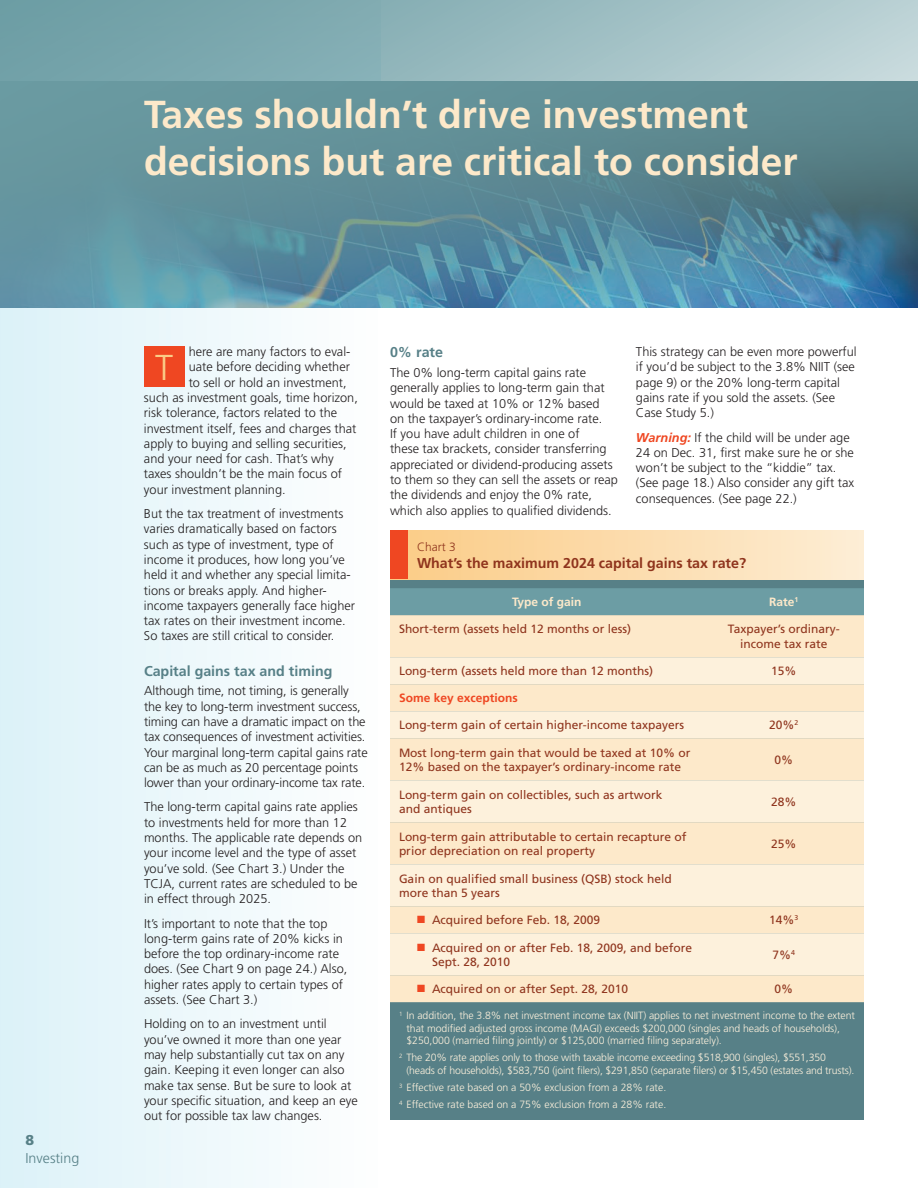
<style>
.page{position:relative;width:918px;height:1188px;background:#fff}
.page>*{position:absolute;margin:0;border:0;box-sizing:border-box;transform-origin:0 0}
.t1{font:700 39px/46.8px "Frutiger LT Std";color:#fde9ca}
.t2{font:300 36px "Frutiger LT Std";color:#fbcc87}
.t3{font:700 14.25px "Frutiger LT Std";color:#8f341d}
.t4{font:700 14.25px "Frutiger LT Std";color:#578087}
.t5{font:300 14.25px "Frutiger LT Std";color:#578087}
.t6{font:900 14.25px "Frutiger LT Std";color:#578087}
.t7{font:300 12.75px/15.3px "Frutiger LT Std";color:#231f20}
.t8{font:12px/14.4px "Frutiger LT Std";color:#8f341d}
.t9{font:700 12px "Frutiger LT Std";color:#ef4722}
.t10{font:700 12px "Frutiger LT Std";color:#fde9ca}
.t11{font:300 12px "Frutiger LT Std";color:#8f341d}
.t12{font:300 10.5px/12.6px "Frutiger LT Std";letter-spacing:-.005em;color:#fdf1dc}
.s1{font-weight:700;font-style:italic;color:#ef4722}
.s2{color:#ef4722}
</style>
<div class="page">
<div style="left:0;top:0;width:381px;height:1188px;background:linear-gradient(to right,#dcf1f8,#fefefe)"></div>
<svg style="left:0;top:0;width:918px;height:308px;background:#6a97a4"></svg>
<div style="left:144px;top:346px;width:40px;height:41px;background:#ef4722"></div>
<div style="left:390px;top:579px;width:474px;height:541px;background:#578087"></div>
<div style="left:390px;top:588px;width:474px;height:27px;background:#6c9da4"></div>
<div style="left:390px;top:615px;width:474px;height:387px;background:#fde9ca"></div>
<svg style="left:390px;top:657px;width:474px;height:318px;background:#fcedd3"></svg>
<div style="left:390px;top:531px;width:474px;height:48px;background:linear-gradient(to right,#fbcb85,#fdedd5)"></div>
<div style="left:390px;top:531px;width:18px;height:48px;background:#ef4722"></div>
<h1 class="t1" style="left:144px;top:91px;width:655px">Taxes shouldn’t drive investment decisions but are critical to consider</h1>
<p class="t6" style="left:26px;top:1132px;width:10px">8</p>
<p class="t5" style="left:26px;top:1150px;width:55px">Investing</p>
<p class="t7" style="left:189px;top:344px;width:163px">here are many factors to eval-</p>
<p class="t7" style="left:189px;top:359px;width:163px">uate before deciding whether</p>
<p class="t7" style="left:189px;top:375px;width:159px">to sell or hold an investment,</p>
<p class="t7" style="left:144px;top:390px;width:215px">such as investment goals, time horizon,</p>
<p class="t7" style="left:144px;top:405px;width:195px">risk tolerance, factors related to the</p>
<p class="t7" style="left:144px;top:421px;width:214px">investment itself, fees and charges that</p>
<p class="t7" style="left:144px;top:436px;width:204px">apply to buying and selling securities,</p>
<p class="t7" style="left:144px;top:451px;width:191px">and your need for cash. That’s why</p>
<p class="t7" style="left:144px;top:467px;width:200px">taxes shouldn’t be the main focus of</p>
<p class="t7" style="left:144px;top:482px;width:143px">your investment planning.</p>
<p class="t7" style="left:144px;top:506px;width:213px">But the tax treatment of investments varies dramatically based on factors such as type of investment, type of income it produces, how long you’ve held it and whether any special limita&shy;tions or breaks apply. And higher&shy;income taxpayers generally face higher tax rates on their investment income.<br>So taxes are still critical to consider.</p>
<p class="t4" style="left:144px;top:662px;width:190px">Capital gains tax and timing</p>
<p class="t7" style="left:144px;top:683px;width:225px">Although time, not timing, is generally the key to long-term investment success, timing can have a dramatic impact on the tax consequences of investment activities.<br>Your marginal long-term capital gains rate can be as much as 20 percentage points lower than your ordinary-income tax rate.</p>
<p class="t7" style="left:144px;top:800px;width:220px">The long-term capital gains rate applies to investments held for more than 12 months. The applicable rate depends on your income level and the type of asset you’ve sold. (See Chart 3.) Under the TCJA, current rates are scheduled to be in effect through 2025.</p>
<p class="t7" style="left:144px;top:916px;width:205px">It’s important to note that the top long-term gains rate of 20% kicks in before the top ordinary-income rate does. (See Chart 9 on page 24.) Also, higher rates apply to certain types of assets. (See Chart 3.)</p>
<p class="t7" style="left:144px;top:1017px;width:215px">Holding on to an investment until you’ve owned it more than one year may help substantially cut tax on any gain. Keeping it even longer can also make tax sense. But be sure to look at your specific situation, and keep an eye out for possible tax law changes.</p>
<h2 class="t2" style="left:155px;top:347px;width:19px">T</h2>
<p class="t4" style="left:390px;top:344px;width:55px">0% rate</p>
<p class="t7" style="left:390px;top:365px;width:229px">The 0% long-term capital gains rate generally applies to long-term gain that would be taxed at 10% or 12% based<br>on the taxpayer’s ordinary-income rate.<br>If you have adult children in one of<br>these tax brackets, consider transferring appreciated or dividend-producing assets to them so they can sell the assets or reap the dividends and enjoy the 0% rate, which also applies to qualified dividends.</p>
<p class="t7" style="left:636px;top:344px;width:222px">This strategy can be even more powerful if you’d be subject to the 3.8% NIIT (see page 9) or the 20% long-term capital gains rate if you sold the assets. (See Case Study 5.)</p>
<p class="t7" style="left:636px;top:430px;width:220px"><span class="s1">Warning:</span> If the child will be under age 24 on Dec. 31, first make sure he or she won’t be subject to the “kiddie” tax. (See page 18.) Also consider any gift tax consequences. (See page 22.)</p>
<p class="t11" style="left:417px;top:540px;width:40px">Chart 3</p>
<p class="t3" style="left:417px;top:554px;width:331px">What’s the maximum 2024 capital gains tax rate?</p>
<p class="t10" style="left:512px;top:595px;width:71px">Type of gain</p>
<p class="t10" style="left:769px;top:595px;width:31px">Rate<sup>1</sup></p>
<p class="t8" style="left:399px;top:622px;width:234px">Short-term (assets held 12 months or less)</p>
<p class="t8" style="left:728px;top:622px;width:113px;text-align:center">Taxpayer’s ordinary&shy;income tax rate</p>
<p class="t8" style="left:399px;top:664px;width:256px">Long-term (assets held more than 12 months)</p>
<p class="t8" style="left:771px;top:664px;width:27px">15%</p>
<p class="t9" style="left:399px;top:691px;width:120px">Some key exceptions</p>
<p class="t8" style="left:399px;top:718px;width:287px">Long-term gain of certain higher-income taxpayers</p>
<p class="t8" style="left:769px;top:718px;width:31px">20%<sup>2</sup></p>
<p class="t8" style="left:399px;top:745px;width:293px">Most long-term gain that would be taxed at 10% or<br>12% based on the taxpayer’s ordinary-income rate</p>
<p class="t8" style="left:775px;top:752px;width:20px">0%</p>
<p class="t8" style="left:399px;top:787px;width:265px">Long-term gain on collectibles, such as artwork and antiques</p>
<p class="t8" style="left:771px;top:794px;width:27px">28%</p>
<p class="t8" style="left:399px;top:829px;width:289px">Long-term gain attributable to certain recapture of prior depreciation on real property</p>
<p class="t8" style="left:771px;top:836px;width:27px">25%</p>
<p class="t8" style="left:399px;top:871px;width:274px">Gain on qualified small business (QSB) stock held more than 5 years</p>
<p class="t8" style="left:417px;top:913px;width:185px"><span class="s2">■</span> Acquired before Feb. 18, 2009</p>
<p class="t8" style="left:769px;top:913px;width:31px">14%<sup>3</sup></p>
<p class="t8" style="left:432px;top:940px;width:262px;text-indent:-15px"><span class="s2">■</span> Acquired on or after Feb. 18, 2009, and before<br>Sept. 28, 2010</p>
<p class="t8" style="left:773px;top:947px;width:24px">7%<sup>4</sup></p>
<p class="t8" style="left:417px;top:982px;width:213px"><span class="s2">■</span> Acquired on or after Sept. 28, 2010</p>
<p class="t8" style="left:775px;top:982px;width:20px">0%</p>
<p class="t12" style="left:407px;top:1009px;width:450px;text-indent:-8px"><sup>1</sup> In addition, the 3.8% net investment income tax (NIIT) applies to net investment income to the extent that modified adjusted gross income (MAGI) exceeds $200,000 (singles and heads of households), $250,000 (married filing jointly) or $125,000 (married filing separately).</p>
<p class="t12" style="left:406px;top:1052px;width:450px;text-indent:-7px"><sup>2</sup> The 20% rate applies only to those with taxable income exceeding $518,900 (singles), $551,350 (heads of households), $583,750 (joint filers), $291,850 (separate filers) or $15,450 (estates and trusts).</p>
<p class="t12" style="left:399px;top:1079px;width:269px;line-height:17.1px"><sup>3</sup> Effective rate based on a 50% exclusion from a 28% rate.<br><sup>4</sup> Effective rate based on a 75% exclusion from a 28% rate.</p>
</div>
